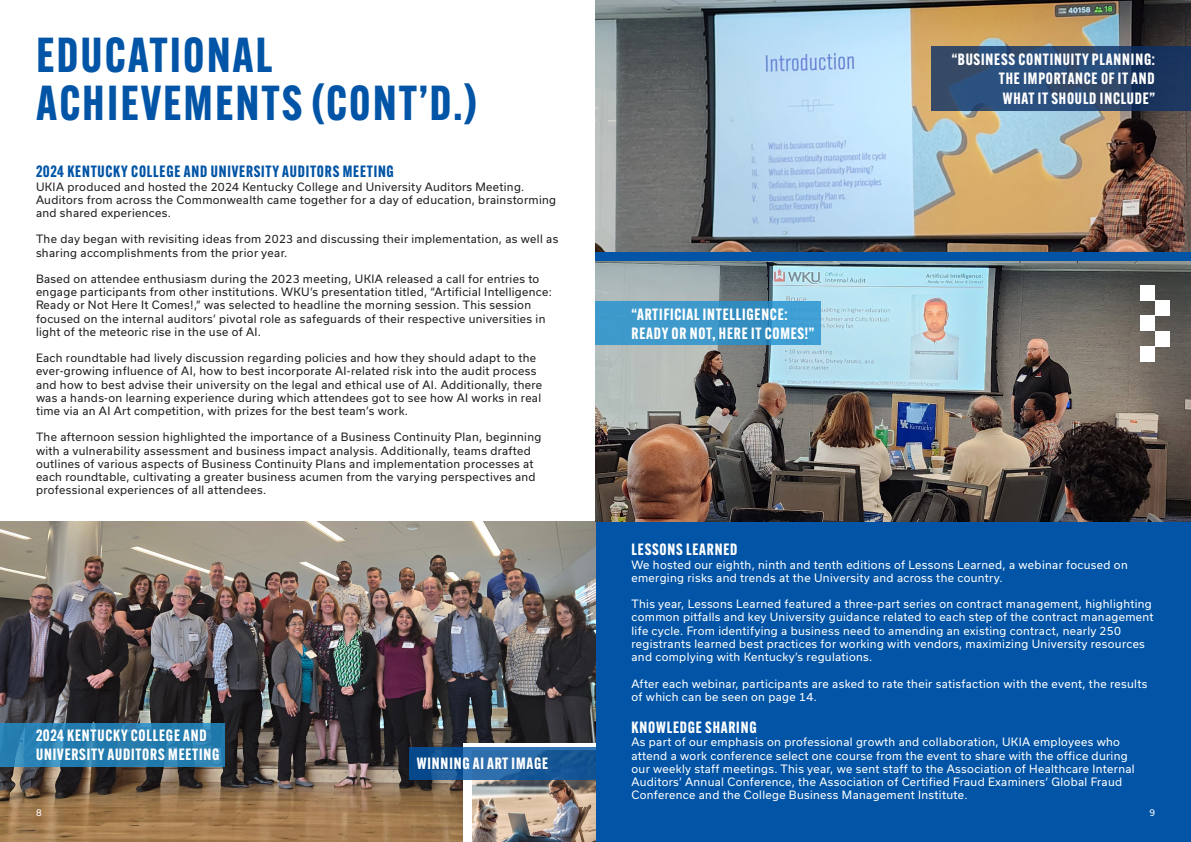
<style>
.page{position:relative;width:1191px;height:842px;background:#fff}
.page>*{position:absolute;margin:0;border:0;box-sizing:border-box;transform-origin:0 0}
.Paragraph_Style_3{font:700 48px/48px "Alternate Gothic Cond ATF";letter-spacing:.05em;color:#0154a6}
.Paragraph_Style_3-2{font:700 16px/19.2px "Alternate Gothic Cond ATF";letter-spacing:.05em;color:#fff}
.Paragraph_Style_3-3{font:700 16px "Alternate Gothic Cond ATF";letter-spacing:.05em;color:#0154a6}
.Paragraph_Style_3-4{font:11px/13.2px "Usual";letter-spacing:.03em;color:#231f20}
.Paragraph_Style_3-5{font:11px/13.2px "Usual";letter-spacing:.03em;color:#fff}
.t1{font:9px "Usual";color:#fff}
</style>
<div class="page">
<div style="left:595px;top:0;width:596px;height:842px;background:#0154a6"></div>
<img style="left:0;top:522px;width:595px;height:320px">
<svg style="left:0;top:723px;width:225px;height:43px;background:#287fb0"></svg>
<div style="left:463px;top:743px;width:132px;height:99px;background:#fff"></div>
<img style="left:472px;top:779px;width:123px;height:63px">
<svg style="left:409px;top:747px;width:186px;height:32px;background:#1c5d9c"></svg>
<img style="left:595px;top:0;width:596px;height:252px">
<img style="left:595px;top:261px;width:596px;height:261px">
<svg style="left:931px;top:47px;width:260px;height:64px;background:#28466e"></svg>
<svg style="left:595px;top:302px;width:226px;height:43px;background:#3b97ca"></svg>
<div style="left:1140px;top:286px;width:15px;height:15px;background:#fff"></div>
<div style="left:1155px;top:301px;width:14px;height:15px;background:#fff"></div>
<div style="left:1140px;top:316px;width:15px;height:15px;background:#fff"></div>
<div style="left:1155px;top:331px;width:14px;height:15px;background:#fff"></div>
<div style="left:1140px;top:346px;width:15px;height:15px;background:#fff"></div>
<p class="Paragraph_Style_3" style="left:36px;top:31px;width:442px">EDUCATIONAL<br>ACHIEVEMENTS (CONT’D.)</p>
<p class="Paragraph_Style_3-3" style="left:36px;top:162px;width:359px">2024 KENTUCKY COLLEGE AND UNIVERSITY AUDITORS MEETING</p>
<p class="Paragraph_Style_3-4" style="left:36px;top:180px;width:522px">UKIA produced and hosted the 2024 Kentucky College and University Auditors Meeting.<br>Auditors from across the Commonwealth came together for a day of education, brainstorming and shared experiences.</p>
<p class="Paragraph_Style_3-4" style="left:36px;top:233px;width:524px">The day began with revisiting ideas from 2023 and discussing their implementation, as well as sharing accomplishments from the prior year.</p>
<p class="Paragraph_Style_3-4" style="left:36px;top:272px;width:517px">Based on attendee enthusiasm during the 2023 meeting, UKIA released a call for entries to engage participants from other institutions. WKU’s presentation titled, “Artificial Intelligence:<br>Ready or Not Here It Comes!,” was selected to headline the morning session. This session focused on the internal auditors’ pivotal role as safeguards of their respective universities in light of the meteoric rise in the use of AI.</p>
<p class="Paragraph_Style_3-4" style="left:36px;top:351px;width:508px">Each roundtable had lively discussion regarding policies and how they should adapt to the ever-growing influence of AI, how to best incorporate AI-related risk into the audit process and how to best advise their university on the legal and ethical use of AI. Additionally, there was a hands-on learning experience during which attendees got to see how AI works in real time via an AI Art competition, with prizes for the best team’s work.</p>
<p class="Paragraph_Style_3-4" style="left:36px;top:431px;width:507px">The afternoon session highlighted the importance of a Business Continuity Plan, beginning with a vulnerability assessment and business impact analysis. Additionally, teams drafted outlines of various aspects of Business Continuity Plans and implementation processes at each roundtable, cultivating a greater business acumen from the varying perspectives and professional experiences of all attendees.</p>
<p class="Paragraph_Style_3-2" style="left:36px;top:725px;width:185px">2024 KENTUCKY COLLEGE AND<br>UNIVERSITY AUDITORS MEETING</p>
<p class="Paragraph_Style_3-2" style="left:417px;top:753px;width:133px">WINNING AI ART IMAGE</p>
<p class="Paragraph_Style_3-2" style="left:631px;top:305px;width:184px">“ARTIFICIAL INTELLIGENCE:<br>READY OR NOT, HERE IT COMES!”</p>
<p class="Paragraph_Style_3-2" style="left:952px;top:50px;width:205px">“BUSINESS CONTINUITY PLANNING:</p>
<p class="Paragraph_Style_3-2" style="left:999px;top:69px;width:158px">THE IMPORTANCE OF IT AND<br>WHAT IT SHOULD INCLUDE”</p>
<p class="Paragraph_Style_3-2" style="left:632px;top:540px;width:107px">LESSONS LEARNED</p>
<p class="Paragraph_Style_3-5" style="left:631px;top:558px;width:498px">We hosted our eighth, ninth and tenth editions of Lessons Learned, a webinar focused on emerging risks and trends at the University and across the country.</p>
<p class="Paragraph_Style_3-5" style="left:631px;top:597px;width:524px">This year, Lessons Learned featured a three-part series on contract management, highlighting common pitfalls and key University guidance related to each step of the contract management life cycle. From identifying a business need to amending an existing contract, nearly 250 registrants learned best practices for working with vendors, maximizing University resources and complying with Kentucky’s regulations.</p>
<p class="Paragraph_Style_3-5" style="left:631px;top:677px;width:517px">After each webinar, participants are asked to rate their satisfaction with the event, the results of which can be seen on page 14.</p>
<p class="Paragraph_Style_3-2" style="left:632px;top:717px;width:126px">KNOWLEDGE SHARING</p>
<p class="Paragraph_Style_3-5" style="left:631px;top:735px;width:505px">As part of our emphasis on professional growth and collaboration, UKIA employees who attend a work conference select one course from the event to share with the office during our weekly staff meetings. This year, we sent staff to the Association of Healthcare Internal Auditors’ Annual Conference, the Association of Certified Fraud Examiners’ Global Fraud Conference and the College Business Management Institute.</p>
<p class="t1" style="left:36px;top:807px;width:7px">8</p>
<p class="t1" style="left:1149px;top:807px;width:7px">9</p>
</div>
